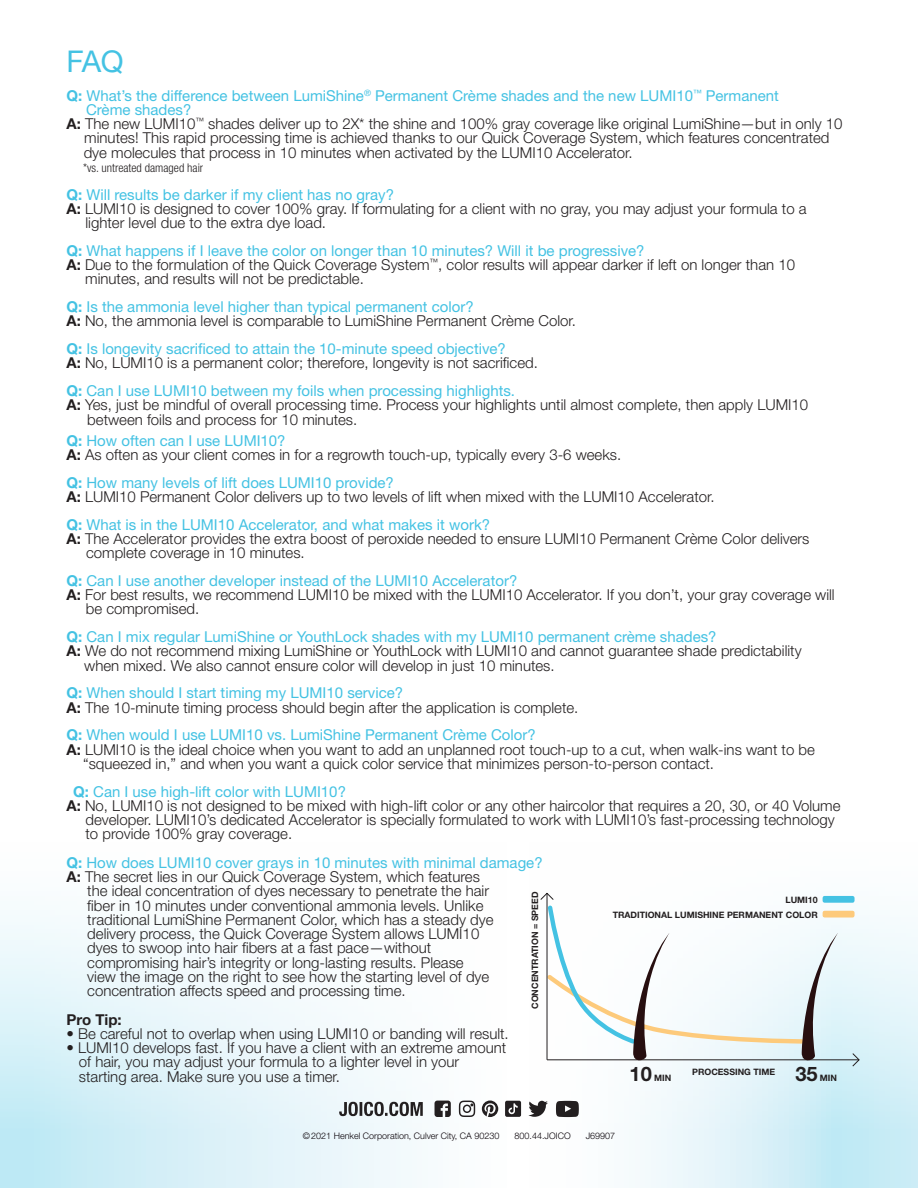
<style>
.page{position:relative;width:918px;height:1188px;background:#fff}
.page>*{position:absolute;margin:0;border:0;box-sizing:border-box;transform-origin:0 0}
.t1{font:30px "Helvetica Neue LT Std";color:#44c2e3}
.t2{font:700 20.1px "Helvetica Neue LT Std";color:#231f20}
.t3{font:300 15px/14.2px "Helvetica Neue LT Std";color:#231f20}
.t4{font:15px/14.2px "Helvetica Neue LT Std";color:#44c2e3}
.t5{font:700 15px "Helvetica Neue LT Std";color:#231f20}
.t6{font:300 condensed 12px "Helvetica Neue LT Std";color:#231f20}
.t7{font:300 9px "Helvetica Neue LT Std";color:#090208}
.t8{font:700 8.85px "Helvetica Neue LT Std";color:#231f20}
.s1{font-weight:700}
.s2{font-weight:700;color:#44c2e3}
.s3{font-weight:400;color:#44c2e3}
.s4{font-weight:700;color:#231f20}
.s5{font-weight:300;color:#231f20}
</style>
<div class="page">
<svg style="left:0;top:892px;width:918px;height:296px"></svg>
<svg style="left:339px;top:1102px;width:84px;height:14px"></svg>
<svg style="left:556px;top:1101px;width:23px;height:16px"></svg>
<svg style="left:505px;top:1101px;width:16px;height:16px"></svg>
<svg style="left:435px;top:1101px;width:16px;height:16px"></svg>
<svg style="left:528px;top:1101px;width:20px;height:16px"></svg>
<svg style="left:482px;top:1101px;width:16px;height:16px"></svg>
<svg style="left:459px;top:1101px;width:16px;height:16px"></svg>
<hr style="left:547px;top:893px;width:1px;height:167px;background:#231f20">
<svg style="left:852px;top:1053px;width:8px;height:14px"></svg>
<hr style="left:547px;top:1059px;width:312px;height:1px;background:#231f20">
<svg style="left:540px;top:894px;width:298px;height:171px"></svg>
<div style="left:823px;top:896px;width:32px;height:7px;border:4px solid #44c2e3"></div>
<div style="left:823px;top:911px;width:32px;height:7px;border:4px solid #fdca7b"></div>
<p class="t1" style="left:66px;top:44px;width:59px">FAQ</p>
<p class="t4" style="left:66px;top:88px;width:714px"><span class="s1">Q:</span> What’s the difference between LumiShine<sup>®</sup> Permanent Crème shades and the new LUMI10<sup>™</sup> Permanent</p>
<p class="t4" style="left:86px;top:102px;width:107px">Crème shades?</p>
<p class="t3" style="left:66px;top:116px;width:778px"><span class="s1">A:</span> The new LUMI10<sup>™</sup> shades deliver up to 2X* the shine and 100% gray coverage like original LumiShine—but in only 10</p>
<p class="t3" style="left:84px;top:131px;width:747px">minutes! This rapid processing time is achieved thanks to our Quick Coverage System, which features concentrated</p>
<p class="t3" style="left:84px;top:145px;width:551px">dye molecules that process in 10 minutes when activated by the LUMI10 Accelerator.</p>
<p class="t6" style="left:83px;top:161px;width:122px">*vs. untreated damaged hair</p>
<p class="t4" style="left:66px;top:187px;width:329px"><span class="s1">Q:</span> Will results be darker if my client has no gray?</p>
<p class="t3" style="left:66px;top:201px;width:742px"><span class="s1">A:</span> LUMI10 is designed to cover 100% gray. If formulating for a client with no gray, you may adjust your formula to a</p>
<p class="t3" style="left:86px;top:215px;width:242px">lighter level due to the extra dye load.</p>
<p class="t4" style="left:66px;top:243px;width:580px"><span class="s1">Q:</span> What happens if I leave the color on longer than 10 minutes? Will it be progressive?</p>
<p class="t3" style="left:66px;top:257px;width:730px"><span class="s1">A:</span> Due to the formulation of the Quick Coverage System<sup>™</sup>, color results will appear darker if left on longer than 10</p>
<p class="t3" style="left:85px;top:272px;width:280px">minutes, and results will not be predictable.</p>
<p class="t3" style="left:66px;top:299px;width:511px"><span class="s2">Q:</span> <span class="s3">Is the ammonia level higher than typical permanent color?<br></span><span class="s1">A:</span> No, the ammonia level is comparable to LumiShine Permanent Crème Color.</p>
<p class="t3" style="left:66px;top:341px;width:473px"><span class="s2">Q:</span> <span class="s3">Is longevity sacrificed to attain the 10-minute speed objective?<br></span><span class="s1">A:</span> No, LUMI10 is a permanent color; therefore, longevity is not sacrificed.</p>
<p class="t3" style="left:66px;top:383px;width:743px"><span class="s2">Q:</span> <span class="s3">Can I use LUMI10 between my foils when processing highlights.<br></span><span class="s1">A:</span> Yes, just be mindful of overall processing time. Process your highlights until almost complete, then apply LUMI10</p>
<p class="t3" style="left:87px;top:412px;width:272px">between foils and process for 10 minutes.</p>
<p class="t3" style="left:66px;top:433px;width:556px"><span class="s2">Q:</span> <span class="s3">How often can I use LUMI10?<br></span><span class="s1">A:</span> As often as your client comes in for a regrowth touch-up, typically every 3-6 weeks.</p>
<p class="t3" style="left:66px;top:475px;width:650px"><span class="s2">Q:</span> <span class="s3">How many levels of lift does LUMI10 provide?<br></span><span class="s1">A:</span> LUMI10 Permanent Color delivers up to two levels of lift when mixed with the LUMI10 Accelerator.</p>
<p class="t4" style="left:66px;top:517px;width:425px"><span class="s1">Q:</span> What is in the LUMI10 Accelerator, and what makes it work?</p>
<p class="t3" style="left:66px;top:531px;width:745px"><span class="s1">A:</span> The Accelerator provides the extra boost of peroxide needed to ensure LUMI10 Permanent Crème Color delivers</p>
<p class="t3" style="left:86px;top:545px;width:220px">complete coverage in 10 minutes.</p>
<p class="t4" style="left:66px;top:573px;width:452px"><span class="s1">Q:</span> Can I use another developer instead of the LUMI10 Accelerator?</p>
<p class="t3" style="left:66px;top:587px;width:770px"><span class="s1">A:</span> For best results, we recommend LUMI10 be mixed with the LUMI10 Accelerator. If you don’t, your gray coverage will</p>
<p class="t3" style="left:86px;top:602px;width:115px">be compromised.</p>
<p class="t4" style="left:66px;top:630px;width:652px"><span class="s1">Q:</span> Can I mix regular LumiShine or YouthLock shades with my LUMI10 permanent crème shades?</p>
<p class="t3" style="left:66px;top:644px;width:737px"><span class="s1">A:</span> We do not recommend mixing LumiShine or YouthLock with LUMI10 and cannot guarantee shade predictability</p>
<p class="t3" style="left:84px;top:658px;width:472px">when mixed. We also cannot ensure color will develop in just 10 minutes.</p>
<p class="t3" style="left:66px;top:686px;width:514px"><span class="s2">Q:</span> <span class="s3">When should I start timing my LUMI10 service?<br></span><span class="s1">A:</span> The 10-minute timing process should begin after the application is complete.</p>
<p class="t4" style="left:66px;top:728px;width:471px"><span class="s1">Q:</span> When would I use LUMI10 vs. LumiShine Permanent Crème Color?</p>
<p class="t3" style="left:66px;top:742px;width:750px"><span class="s1">A:</span> LUMI10 is the ideal choice when you want to add an unplanned root touch-up to a cut, when walk-ins want to be</p>
<p class="t3" style="left:83px;top:756px;width:632px">“squeezed in,” and when you want a quick color service that minimizes person-to-person contact.</p>
<p class="t4" style="left:73px;top:784px;width:274px"><span class="s1">Q:</span> Can I use high-lift color with LUMI10?</p>
<p class="t3" style="left:66px;top:798px;width:776px"><span class="s1">A:</span> No, LUMI10 is not designed to be mixed with high-lift color or any other haircolor that requires a 20, 30, or 40 Volume</p>
<p class="t3" style="left:85px;top:812px;width:751px">developer. LUMI10’s dedicated Accelerator is specially formulated to work with LUMI10’s fast-processing technology</p>
<p class="t3" style="left:85px;top:827px;width:208px">to provide 100% gray coverage.</p>
<p class="t4" style="left:66px;top:855px;width:478px"><span class="s1">Q:</span> How does LUMI10 cover grays in 10 minutes with minimal damage?<br><span class="s4">A:</span> <span class="s5">The secret lies in our Quick Coverage System, which features</span></p>
<p class="t3" style="left:87px;top:884px;width:403px">the ideal concentration of dyes necessary to penetrate the hair</p>
<p class="t3" style="left:87px;top:898px;width:398px">fiber in 10 minutes under conventional ammonia levels. Unlike</p>
<p class="t3" style="left:87px;top:912px;width:408px">traditional LumiShine Permanent Color, which has a steady dye</p>
<p class="t3" style="left:87px;top:926px;width:404px">delivery process, the Quick Coverage System allows LUMI10 dyes to swoop into hair fibers at a fast pace—without compromising hair’s integrity or long-lasting results. Please view the image on the right to see how the starting level of dye concentration affects speed and processing time.</p>
<p class="t5" style="left:66px;top:1010px;width:57px">Pro Tip:</p>
<p class="t3" style="left:66px;top:1026px;width:444px">• Be careful not to overlap when using LUMI10 or banding will result.</p>
<p class="t3" style="left:79px;top:1040px;width:429px;text-indent:-13px">• LUMI10 develops fast. If you have a client with an extreme amount of hair, you may adjust your formula to a lighter level in your starting area. Make sure you use a timer.</p>
<p class="t8" style="left:530px;top:1009px;width:119px;rotate:-90deg">CONCENTRATION = SPEED</p>
<p class="t8" style="left:785px;top:894px;width:34px">LUMI10</p>
<p class="t8" style="left:613px;top:909px;width:207px">TRADITIONAL LUMISHINE PERMANENT COLOR</p>
<p class="t2" style="left:630px;top:1062px;width:24px">10</p>
<p class="t8" style="left:654px;top:1073px;width:19px">MIN</p>
<p class="t2" style="left:795px;top:1062px;width:24px">35</p>
<p class="t8" style="left:820px;top:1073px;width:19px">MIN</p>
<p class="t8" style="left:692px;top:1067px;width:85px">PROCESSING TIME</p>
<p class="t7" style="left:303px;top:1130px;width:198px">© 2021 Henkel Corporation, Culver City, CA 90230</p>
<p class="t7" style="left:515px;top:1130px;width:58px">800.44.JOICO</p>
<p class="t7" style="left:586px;top:1130px;width:31px">J69907</p>
</div>
